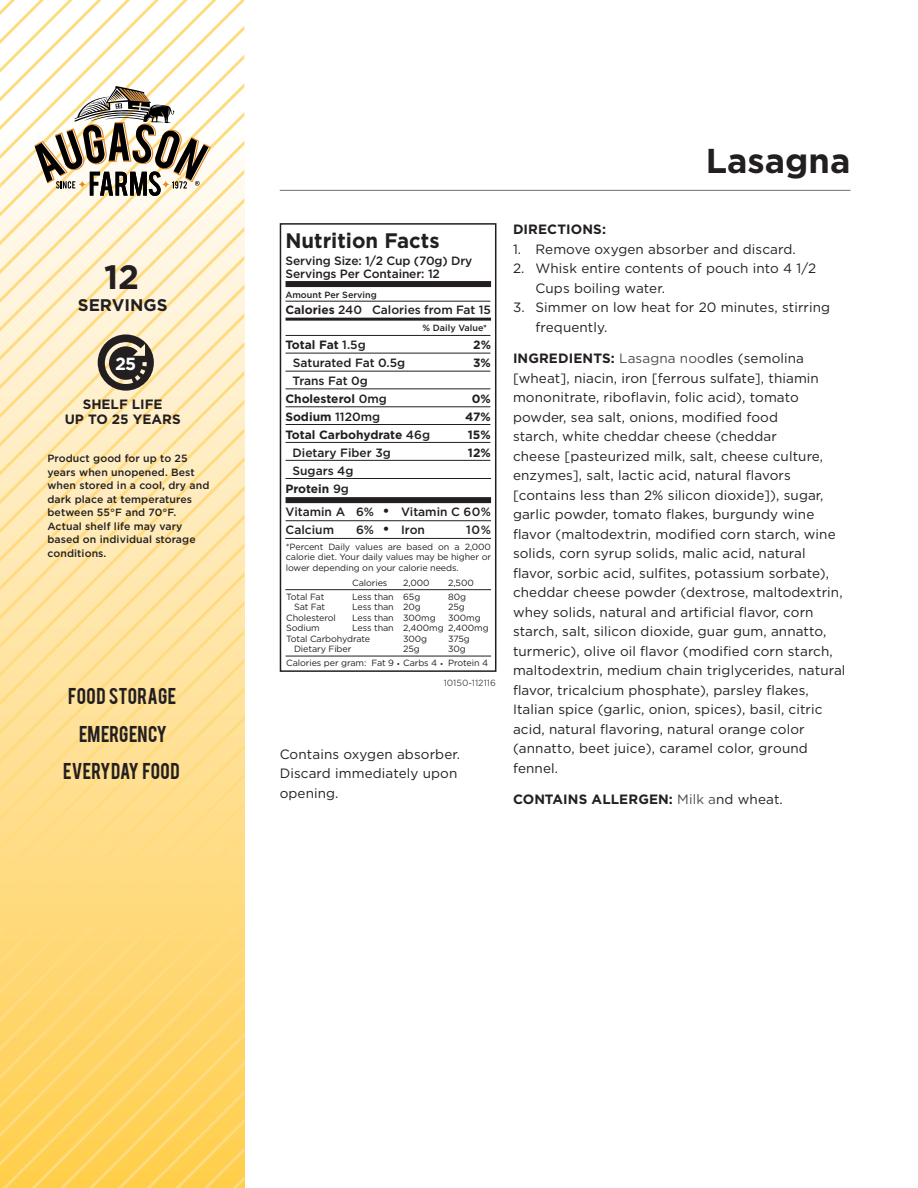
<style>
.page{position:relative;width:918px;height:1188px;background:#fff}
.page>*{position:absolute;margin:0;border:0;box-sizing:border-box;transform-origin:0 0}
.t1{font:700 34.5px "Gotham HTF";color:#231f20}
.t2{font:700 33.75px "Gotham HTF";color:#231f20}
.t3{font:700 21px "Gotham HTF";color:#231f20}
.t4{font:18px/37.5px "Bebas";color:#231f20;text-align:center}
.t5{font:700 17.55px "Gotham HTF";color:#fff}
.t6{font:700 16.8px "Gotham HTF";color:#231f20}
.t7{font:13.5px/19.5px "Gotham HTF";letter-spacing:.01em;color:#231f20}
.t8{font:700 13.5px/15px "Gotham HTF";letter-spacing:.01em;color:#231f20;text-align:center}
.t9{font:500 12px/18px "Gotham HTF";color:#231f20}
.t10{font:700 12px "Gotham HTF";color:#231f20}
.t11{font:500 10.5px/13.5px "Gotham HTF";letter-spacing:.01em;color:#231f20}
.t12{font:9px/10.5px "Gotham HTF";letter-spacing:-.01em;color:#231f20}
.t13{font:500 9px "Gotham HTF";color:#231f20}
.t14{font:9px "Gotham HTF";color:#4d4d4f}
.s1{font-weight:700}
.s2{font-weight:500}
.s3{font-size:15px}
.s4{font-family:"DIN";font-size:6px}
.s5{color:#4d4d4f}
.s6{font-weight:400;color:#4d4d4f}
.s7{font-weight:400}
</style>
<div class="page">
<svg style="left:0;top:170px;width:244px;height:28px"></svg>
<svg style="left:0;top:447px;width:244px;height:10px;fill:#ffedc4"></svg>
<svg style="left:0;top:457px;width:244px;height:29px;fill:#ffecc0"></svg>
<svg style="left:0;top:734px;width:244px;height:11px;fill:#ffe096"></svg>
<svg style="left:3px;top:993px;width:28px;height:195px"></svg>
<svg style="left:31px;top:993px;width:213px;height:195px;fill:#ffd568"></svg>
<svg style="left:60px;top:1004px;width:184px;height:184px"></svg>
<svg style="left:0;top:198px;width:244px;height:249px"></svg>
<svg style="left:0;top:486px;width:244px;height:248px"></svg>
<svg style="left:0;top:745px;width:244px;height:248px;fill:#ffdb80"></svg>
<hr style="left:280px;top:190px;width:570px;height:1px;background:#6d6f71">
<svg style="left:98px;top:334px;width:56px;height:57px"></svg>
<svg style="left:0;top:0;width:211px;height:196px"></svg>
<div style="left:280px;top:223px;width:216px;height:449px;border:2px solid #231f20"></div>
<div style="left:286px;top:281px;width:205px;height:6px;background:#231f20"></div>
<hr style="left:285px;top:538px;width:206px;height:1px;background:#231f20">
<hr style="left:286px;top:301px;width:204px;height:1px;background:#231f20">
<hr style="left:286px;top:318px;width:205px;height:3px;background:#231f20">
<hr style="left:286px;top:335px;width:204px;height:1px;background:#231f20">
<hr style="left:286px;top:353px;width:204px;height:1px;background:#231f20">
<hr style="left:286px;top:371px;width:204px;height:1px;background:#231f20">
<hr style="left:286px;top:388px;width:204px;height:1px;background:#231f20">
<hr style="left:286px;top:406px;width:204px;height:1px;background:#231f20">
<hr style="left:286px;top:424px;width:204px;height:1px;background:#231f20">
<hr style="left:286px;top:442px;width:204px;height:1px;background:#231f20">
<hr style="left:286px;top:460px;width:204px;height:1px;background:#231f20">
<hr style="left:286px;top:478px;width:205px;height:1px;background:#231f20">
<div style="left:286px;top:497px;width:205px;height:6px;background:#231f20"></div>
<hr style="left:286px;top:520px;width:205px;height:1px;background:#231f20">
<hr style="left:285px;top:589px;width:206px;height:1px;background:#231f20">
<hr style="left:286px;top:656px;width:205px;height:1px;background:#231f20">
<h2 class="t2" style="left:104px;top:258px;width:37px">12</h2>
<p class="t6" style="left:78px;top:295px;width:91px">SERVINGS</p>
<p class="t5" style="left:115px;top:354px;width:23px">25</p>
<p class="t8" style="left:65px;top:397px;width:117px">SHELF LIFE<br>UP TO 25 YEARS</p>
<p class="t11" style="left:48px;top:452px;width:163px">Product good for up to 25 years when unopened. Best when stored in a cool, dry and dark place at temperatures between 55°F and 70°F.<br>Actual shelf life may vary based on individual storage conditions.</p>
<h3 class="t4" style="left:63px;top:677px;width:118px">FOOD STORAGE<br>EMERGENCY<br>EVERYDAY FOOD</h3>
<h1 class="t1" style="left:706px;top:141px;width:146px">Lasagna</h1>
<h3 class="t3" style="left:286px;top:229px;width:156px">Nutrition Facts</h3>
<p class="t9" style="left:286px;top:254px;width:188px;line-height:13.5px">Serving Size: 1/2 Cup (70g) Dry<br>Servings Per Container: 12</p>
<p class="t13" style="left:285px;top:289px;width:93px">Amount Per Serving</p>
<p class="t9" style="left:285px;top:301px;width:207px"><span class="s1">Calories</span> 240 Calories from Fat 15</p>
<p class="t13" style="left:423px;top:322px;width:66px">% Daily Value*</p>
<p class="t10" style="left:285px;top:338px;width:82px">Total Fat <span class="s2">1.5g</span></p>
<p class="t10" style="left:473px;top:338px;width:20px">2%</p>
<p class="t9" style="left:293px;top:353px;width:114px">Saturated Fat 0.5g</p>
<p class="t10" style="left:473px;top:356px;width:19px">3%</p>
<p class="t9" style="left:285px;top:371px;width:103px;text-indent:7px">Trans Fat 0g<br><span class="s1">Cholesterol</span> 0mg</p>
<p class="t10" style="left:472px;top:392px;width:21px">0%</p>
<p class="t10" style="left:285px;top:410px;width:96px">Sodium <span class="s2">1120mg</span></p>
<p class="t10" style="left:465px;top:410px;width:27px">47%</p>
<p class="t10" style="left:285px;top:428px;width:146px">Total Carbohydrate <span class="s2">46g</span></p>
<p class="t10" style="left:468px;top:428px;width:24px">15%</p>
<p class="t9" style="left:293px;top:443px;width:100px">Dietary Fiber 3g</p>
<p class="t10" style="left:468px;top:446px;width:24px">12%</p>
<p class="t9" style="left:285px;top:461px;width:70px;text-indent:7px">Sugars 4g<br><span class="s1">Protein</span> 9g</p>
<p class="t9" style="left:286px;top:503px;width:207px">Vitamin A 6% <span class="s3">•</span> Vitamin C 60%<br>Calcium</p>
<p class="t9" style="left:356px;top:521px;width:70px">6% <span class="s3">•</span> Iron</p>
<p class="t9" style="left:466px;top:521px;width:27px">10%</p>
<p class="t12" style="left:286px;top:541px;width:207px;text-align:justify">*Percent Daily values are based on a 2,000 calorie diet. Your daily values may be higher or lower depending on your calorie needs.</p>
<p class="t12" style="left:352px;top:578px;width:37px">Calories</p>
<p class="t12" style="left:403px;top:578px;width:28px">2,000</p>
<p class="t12" style="left:448px;top:578px;width:27px">2,500</p>
<p class="t12" style="left:286px;top:591px;width:40px">Total Fat</p>
<p class="t12" style="left:352px;top:591px;width:70px">Less than 65g</p>
<p class="t12" style="left:448px;top:591px;width:19px">80g</p>
<p class="t12" style="left:294px;top:602px;width:33px">Sat Fat</p>
<p class="t12" style="left:352px;top:602px;width:70px">Less than 20g</p>
<p class="t12" style="left:448px;top:602px;width:18px">25g</p>
<p class="t12" style="left:286px;top:612px;width:51px">Cholesterol</p>
<p class="t12" style="left:352px;top:612px;width:85px">Less than 300mg</p>
<p class="t12" style="left:448px;top:612px;width:34px">300mg</p>
<p class="t12" style="left:286px;top:623px;width:35px">Sodium</p>
<p class="t12" style="left:286px;top:623px;width:204px;text-indent:66px">Less than 2,400mg 2,400mg<br>Total Carbohydrate</p>
<p class="t12" style="left:403px;top:633px;width:26px">300g</p>
<p class="t12" style="left:448px;top:633px;width:23px">375g</p>
<p class="t12" style="left:294px;top:644px;width:59px">Dietary Fiber</p>
<p class="t12" style="left:403px;top:644px;width:18px">25g</p>
<p class="t12" style="left:286px;top:642px;width:204px;line-height:13.5px;text-indent:162px">30g<br>Calories per gram: Fat 9 <span class="s4">•</span> Carbs 4 <span class="s4">•</span> Protein 4</p>
<p class="t14" style="left:444px;top:678px;width:54px">10150-112116</p>
<p class="t7" style="left:280px;top:744px;width:182px">Contains oxygen absorber.<br>Discard immediately upon opening.</p>
<p class="t8" style="left:513px;top:222px;width:95px">DIRECTIONS:</p>
<p class="t7" style="left:513px;top:239px;width:284px">1. Remove oxygen absorber and discard.</p>
<p class="t7" style="left:536px;top:259px;width:282px;text-indent:-23px">2. Whisk entire contents of pouch into 4 1/2<br>Cups boiling water.</p>
<p class="t7" style="left:536px;top:298px;width:296px;text-indent:-23px">3. Simmer on low heat for 20 minutes, stirring frequently.</p>
<p class="t7" style="left:513px;top:349px;width:334px"><span class="s1">INGREDIENTS:</span> <span class="s5">Lasagna noo</span>dles (semolina [wheat], niacin, iron [ferrous sulfate], thiamin mononitrate, riboflavin, folic acid), tomato powder, sea salt, onions, modified food<br>starch, white cheddar cheese (cheddar<br>cheese [pasteurized milk, salt, cheese culture, enzymes], salt, lactic acid, natural flavors [contains less than 2% silicon dioxide]), sugar, garlic powder, tomato flakes, burgundy wine flavor (maltodextrin, modified corn starch, wine solids, corn syrup solids, malic acid, natural flavor, sorbic acid, sulfites, potassium sorbate), cheddar cheese powder (dextrose, maltodextrin, whey solids, natural and artificial flavor, corn starch, salt, silicon dioxide, guar gum, annatto, turmeric), olive oil flavor (modified corn starch, maltodextrin, medium chain triglycerides, natural flavor, tricalcium phosphate), parsley flakes, Italian spice (garlic, onion, spices), basil, citric acid, natural flavoring, natural orange color (annatto, beet juice), caramel color, ground fennel.</p>
<p class="t8" style="left:513px;top:791px;width:271px">CONTAINS ALLERGEN: <span class="s6">Milk a</span><span class="s7">nd wheat.</span></p>
</div>
